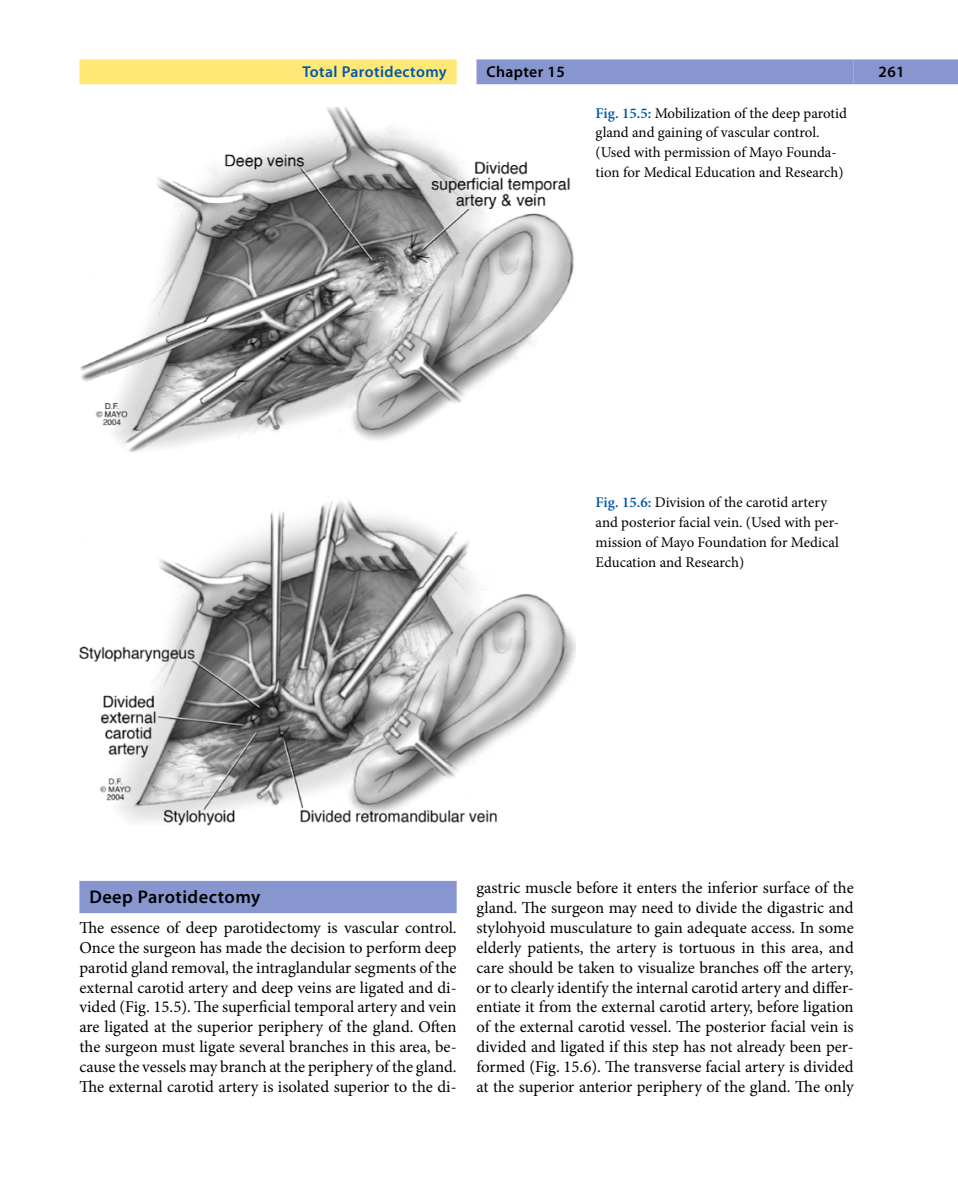
<style>
.page{position:relative;width:958px;height:1201px;background:#fff}
.page>*{position:absolute;margin:0;border:0;box-sizing:border-box;transform-origin:0 0}
.t1{font:600 18.38px "Myriad Pro";letter-spacing:.025em;color:#000}
.t2{font:16.62px/19.8px "Minion Pro";color:#000;text-align:justify}
.t3{font:600 15.75px "Myriad Pro";letter-spacing:.025em;color:#0057aa}
.t4{font:600 15.75px "Myriad Pro";letter-spacing:.025em;color:#000}
.t5{font:14.88px/19.8px "Minion Pro";color:#000}
.s1{font-weight:600;color:#0057aa}
</style>
<div class="page">
<div style="left:79px;top:881px;width:377px;height:32px;background:#8796cf"></div>
<img style="left:80px;top:107px;width:494px;height:346px">
<img style="left:79px;top:501px;width:496px;height:324px">
<div style="left:853px;top:59px;width:104px;height:25px;background:#8796cf"></div>
<div style="left:79px;top:59px;width:377px;height:25px;background:#ffe875"></div>
<div style="left:476px;top:59px;width:377px;height:25px;background:#8796cf"></div>
<p class="t3" style="left:302px;top:61px;width:146px">Total Parotidectomy</p>
<p class="t4" style="left:486px;top:61px;width:80px">Chapter 15</p>
<p class="t4" style="left:878px;top:61px;width:28px">261</p>
<p class="t5" style="left:595px;top:103px;width:253px"><span class="s1">Fig. 15.5:</span> Mobilization of the deep parotid gland and gaining of vascular control. (Used with permission of Mayo Founda&shy;tion for Medical Education and Research)</p>
<p class="t5" style="left:595px;top:493px;width:245px"><span class="s1">Fig. 15.6:</span> Division of the carotid artery and posterior facial vein. (Used with per&shy;mission of Mayo Foundation for Medical Education and Research)</p>
<p class="t1" style="left:89px;top:885px;width:172px">Deep Parotidectomy</p>
<p class="t2" style="left:79px;top:917px;width:379px">The essence of deep parotidectomy is vascular control.<br>Once the surgeon has made the decision to perform deep parotid gland removal, the intraglandular segments of the external carotid artery and deep veins are ligated and di&shy;vided (Fig. 15.5). The superficial temporal artery and vein are ligated at the superior periphery of the gland. Often the surgeon must ligate several branches in this area, be&shy;cause the vessels may branch at the periphery of the gland.<br>The external carotid artery is isolated superior to the di-</p>
<p class="t2" style="left:476px;top:878px;width:379px">gastric muscle before it enters the inferior surface of the gland. The surgeon may need to divide the digastric and stylohyoid musculature to gain adequate access. In some elderly patients, the artery is tortuous in this area, and care should be taken to visualize branches off the artery, or to clearly identify the internal carotid artery and differ&shy;entiate it from the external carotid artery, before ligation of the external carotid vessel. The posterior facial vein is divided and ligated if this step has not already been per&shy;formed (Fig. 15.6). The transverse facial artery is divided at the superior anterior periphery of the gland. The only</p>
</div>
